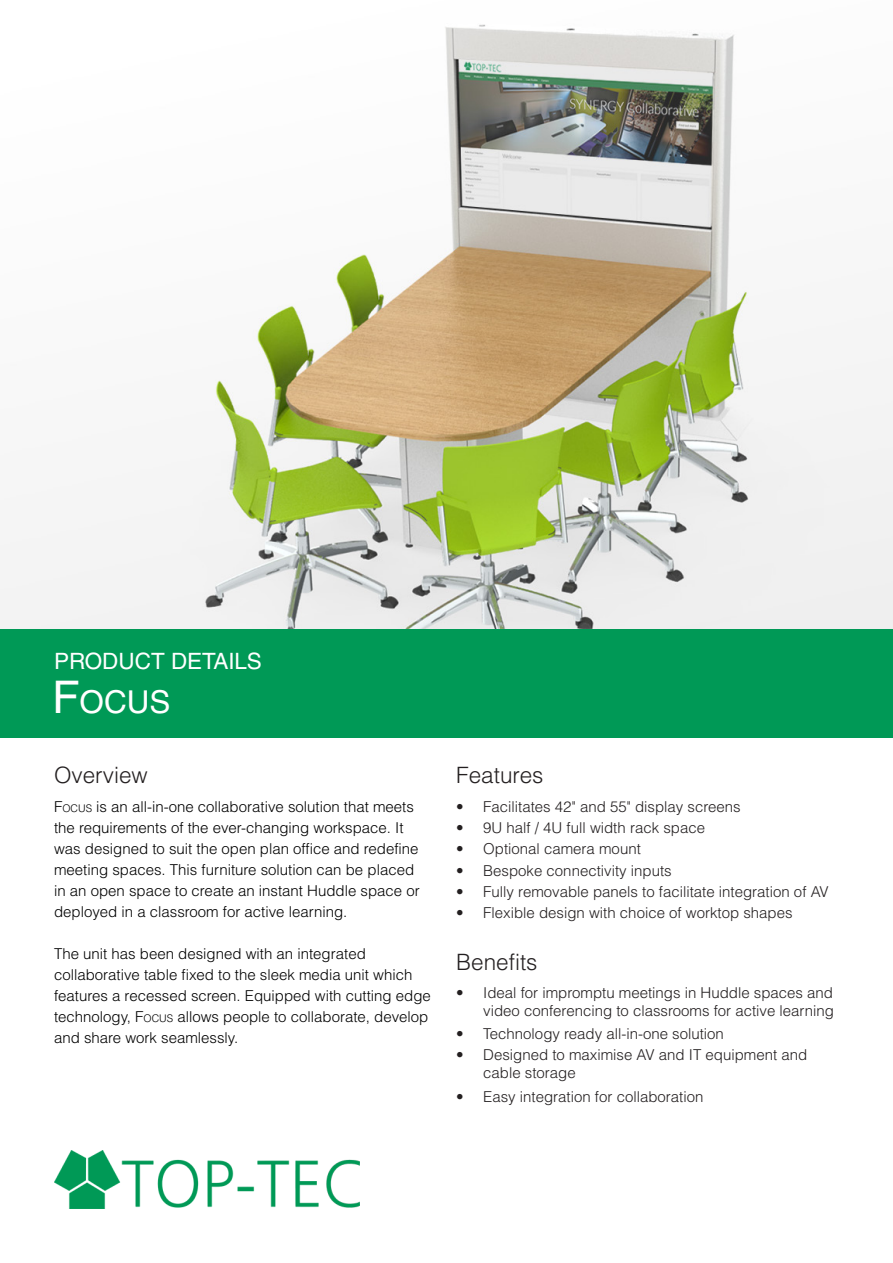
<style>
.page{position:relative;width:893px;height:1263px;background:#fff}
.page>*{position:absolute;margin:0;border:0;box-sizing:border-box;transform-origin:0 0}
.t1{font:31.5px "Helvetica LT Std";color:#fff}
.FRONT_PAGE_BODY_TEXT{font:300 22.5px "Helvetica LT Std";color:#231f20}
.SUBTITLE{font:22.5px "Helvetica LT Std";color:#fff}
.Body_Style{font:300 15px/21px "Helvetica LT Std";color:#000}
.t2{font:300 15px/18px "Helvetica LT Std";color:#231f20;text-align:right}
.s1{font-size:45px}
.s2{font-style:inherit}
.s3{font-size:10.5px}
</style>
<div class="page">
<div style="left:0;top:629px;width:893px;height:108px;background:#009956"></div>
<img style="left:0;top:24px;width:893px;height:605px">
<img style="left:54px;top:1150px;width:305px;height:59px">
<p class="SUBTITLE" style="left:54px;top:648px;width:209px">PRODUCT DETAILS</p>
<p class="t1" style="left:52px;top:684px;width:120px"><span class="s1">F</span>OCUS</p>
<p class="FRONT_PAGE_BODY_TEXT" style="left:54px;top:761px;width:95px">Overview</p>
<p class="Body_Style" style="left:54px;top:796px;width:367px"><span class="s2">F</span><span class="s3">OCUS</span> is an all-in-one collaborative solution that meets the requirements of the ever-changing workspace. It was designed to suit the open plan office and redefine meeting spaces. This furniture solution can be placed in an open space to create an instant Huddle space or deployed in a classroom for active learning.</p>
<p class="Body_Style" style="left:54px;top:943px;width:378px">The unit has been designed with an integrated collaborative table fixed to the sleek media unit which features a recessed screen. Equipped with cutting edge technology, <span class="s2">F</span><span class="s3">OCUS</span> allows people to collaborate, develop and share work seamlessly.</p>
<p class="FRONT_PAGE_BODY_TEXT" style="left:456px;top:761px;width:89px">Features</p>
<p class="t2" style="left:456px;top:797px;width:286px">• Facilitates 42" and 55" display screens</p>
<p class="t2" style="left:456px;top:818px;width:250px">• 9U half / 4U full width rack space</p>
<p class="t2" style="left:456px;top:840px;width:186px">• Optional camera mount</p>
<p class="t2" style="left:456px;top:861px;width:217px">• Bespoke connectivity inputs</p>
<p class="t2" style="left:456px;top:882px;width:374px">• Fully removable panels to facilitate integration of AV</p>
<p class="t2" style="left:456px;top:904px;width:338px">• Flexible design with choice of worktop shapes</p>
<p class="FRONT_PAGE_BODY_TEXT" style="left:456px;top:947px;width:83px">Benefits</p>
<p class="t2" style="left:456px;top:984px;width:379px">• Ideal for impromptu meetings in Huddle spaces and video conferencing to classrooms for active learning</p>
<p class="t2" style="left:456px;top:1024px;width:269px">• Technology ready all-in-one solution</p>
<p class="t2" style="left:483px;top:1045px;width:325px;text-align:left;text-indent:-27px">• Designed to maximise AV and IT equipment and cable storage</p>
<p class="t2" style="left:456px;top:1087px;width:249px">• Easy integration for collaboration</p>
</div>
